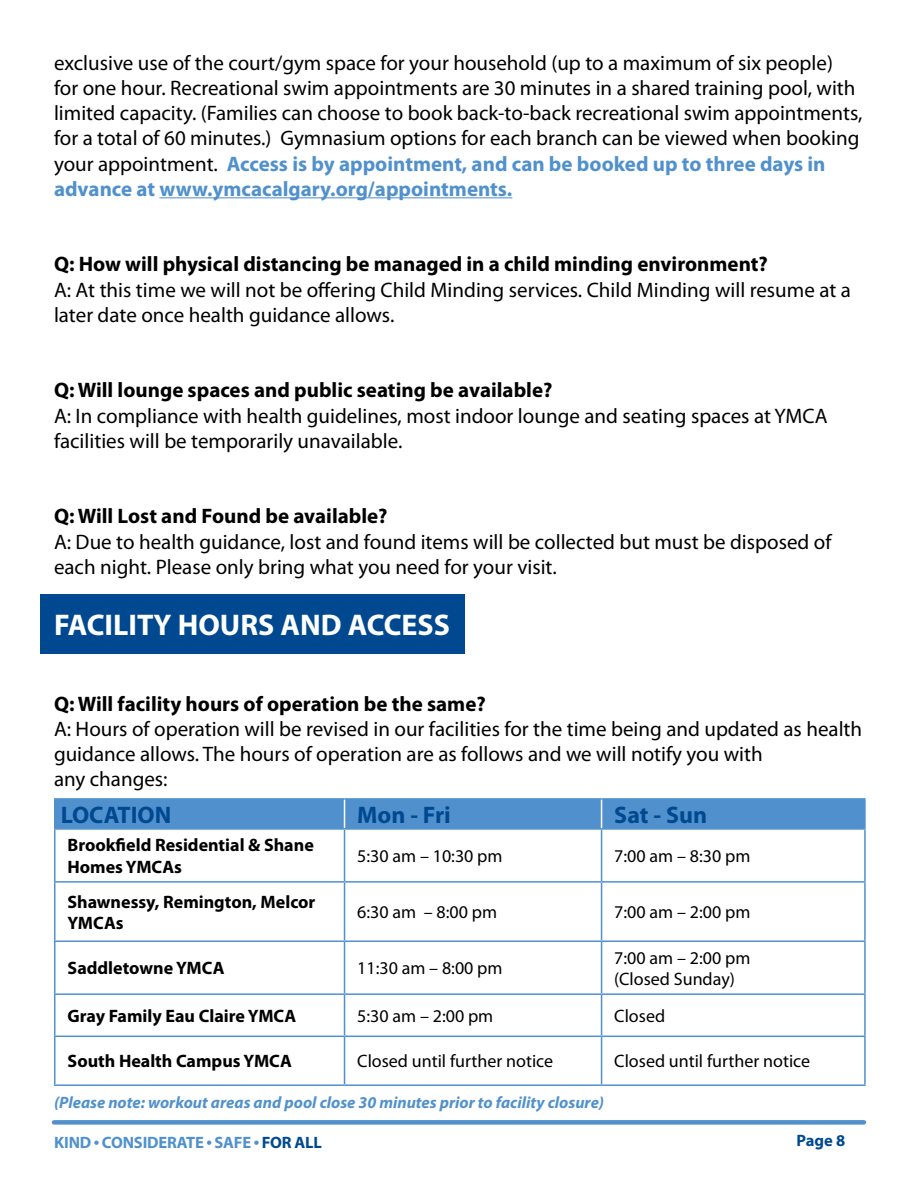
<style>
.page{position:relative;width:918px;height:1188px;background:#fff}
.page>*{position:absolute;margin:0;border:0;box-sizing:border-box;transform-origin:0 0}
.t1{font:700 30px "Myriad Pro";color:#fff}
.t2{font:700 24px "Myriad Pro";color:#004990}
.t3{font:21px/25.2px "Myriad Pro";color:#000}
.t4{font:700 21px "Myriad Pro";color:#000}
.t5{font:18px/21.6px "Myriad Pro";color:#000}
.t6{font:700 18px/21.6px "Myriad Pro";color:#000}
.t7{font:italic 700 16.5px "Myriad Pro";color:#5091cd}
.t8{font:700 16.5px "Myriad Pro";letter-spacing:-.01em;color:#5091cd}
.t9{font:700 16.5px "Myriad Pro";color:#004990}
.s1{font-weight:700;color:#5091cd}
.s2{color:#004990}
</style>
<div class="page">
<div style="left:54px;top:1120px;width:810px;height:5px;background:#5091cd"></div>
<div style="left:40px;top:594px;width:425px;height:60px;background:#004990"></div>
<hr style="left:159px;top:197px;width:353px;height:1px;background:#5091cd">
<hr style="left:54px;top:798px;width:291px;height:2px;background:#5091cd">
<hr style="left:54px;top:800px;width:2px;height:28px;background:#5091cd">
<hr style="left:345px;top:798px;width:257px;height:2px;background:#5091cd">
<hr style="left:602px;top:798px;width:264px;height:2px;background:#5091cd">
<hr style="left:864px;top:800px;width:2px;height:28px;background:#5091cd">
<div style="left:56px;top:799px;width:808px;height:29px;background:#5091cd"></div>
<hr style="left:54px;top:828px;width:291px;height:2px;background:#5091cd">
<hr style="left:54px;top:830px;width:2px;height:51px;background:#5091cd">
<hr style="left:345px;top:828px;width:257px;height:2px;background:#5091cd">
<hr style="left:344px;top:830px;width:1px;height:51px;background:#5091cd">
<hr style="left:602px;top:828px;width:264px;height:2px;background:#5091cd">
<hr style="left:601px;top:830px;width:1px;height:51px;background:#5091cd">
<hr style="left:864px;top:830px;width:2px;height:51px;background:#5091cd">
<hr style="left:54px;top:881px;width:291px;height:2px;background:#5091cd">
<hr style="left:54px;top:883px;width:2px;height:57px;background:#5091cd">
<hr style="left:345px;top:881px;width:257px;height:2px;background:#5091cd">
<hr style="left:344px;top:883px;width:1px;height:57px;background:#5091cd">
<hr style="left:602px;top:881px;width:264px;height:2px;background:#5091cd">
<hr style="left:601px;top:883px;width:1px;height:57px;background:#5091cd">
<hr style="left:864px;top:883px;width:2px;height:57px;background:#5091cd">
<hr style="left:54px;top:940px;width:291px;height:2px;background:#5091cd">
<hr style="left:54px;top:942px;width:2px;height:51px;background:#5091cd">
<hr style="left:345px;top:940px;width:257px;height:2px;background:#5091cd">
<hr style="left:344px;top:942px;width:1px;height:51px;background:#5091cd">
<hr style="left:602px;top:940px;width:264px;height:2px;background:#5091cd">
<hr style="left:601px;top:942px;width:1px;height:51px;background:#5091cd">
<hr style="left:864px;top:942px;width:2px;height:51px;background:#5091cd">
<hr style="left:54px;top:993px;width:291px;height:2px;background:#5091cd">
<hr style="left:54px;top:995px;width:2px;height:41px;background:#5091cd">
<hr style="left:345px;top:993px;width:257px;height:2px;background:#5091cd">
<hr style="left:344px;top:995px;width:1px;height:41px;background:#5091cd">
<hr style="left:602px;top:993px;width:264px;height:2px;background:#5091cd">
<hr style="left:601px;top:995px;width:1px;height:41px;background:#5091cd">
<hr style="left:864px;top:995px;width:2px;height:41px;background:#5091cd">
<hr style="left:54px;top:1036px;width:291px;height:1px;background:#5091cd">
<hr style="left:54px;top:1037px;width:2px;height:47px;background:#5091cd">
<hr style="left:345px;top:1036px;width:257px;height:1px;background:#5091cd">
<hr style="left:344px;top:1037px;width:1px;height:47px;background:#5091cd">
<hr style="left:602px;top:1036px;width:264px;height:1px;background:#5091cd">
<hr style="left:601px;top:1037px;width:1px;height:47px;background:#5091cd">
<hr style="left:864px;top:1037px;width:2px;height:47px;background:#5091cd">
<hr style="left:54px;top:1084px;width:291px;height:2px;background:#5091cd">
<hr style="left:345px;top:1084px;width:257px;height:2px;background:#5091cd">
<hr style="left:602px;top:1084px;width:264px;height:2px;background:#5091cd">
<p class="t3" style="left:54px;top:50px;width:810px">exclusive use of the court/gym space for your household (up to a maximum of six people) for one hour. Recreational swim appointments are 30 minutes in a shared training pool, with limited capacity. (Families can choose to book back-to-back recreational swim appointments, for a total of 60 minutes.) Gymnasium options for each branch can be viewed when booking your appointment. <span class="s1">Access is by appointment, and can be booked up to three days in advance at www.ymcacalgary.org/appointments.</span></p>
<p class="t4" style="left:54px;top:251px;width:715px">Q: How will physical distancing be managed in a child minding environment?</p>
<p class="t3" style="left:54px;top:277px;width:798px">A: At this time we will not be offering Child Minding services. Child Minding will resume at a later date once health guidance allows.</p>
<p class="t4" style="left:54px;top:377px;width:500px">Q: Will lounge spaces and public seating be available?</p>
<p class="t3" style="left:54px;top:403px;width:775px">A: In compliance with health guidelines, most indoor lounge and seating spaces at YMCA facilities will be temporarily unavailable.</p>
<p class="t4" style="left:54px;top:503px;width:335px">Q: Will Lost and Found be available?</p>
<p class="t3" style="left:54px;top:529px;width:779px">A: Due to health guidance, lost and found items will be collected but must be disposed of each night. Please only bring what you need for your visit.</p>
<h1 class="t1" style="left:54px;top:605px;width:397px">FACILITY HOURS AND ACCESS</h1>
<p class="t4" style="left:54px;top:690px;width:433px">Q: Will facility hours of operation be the same?</p>
<p class="t3" style="left:54px;top:716px;width:810px">A: Hours of operation will be revised in our facilities for the time being and updated as health guidance allows. The hours of operation are as follows and we will notify you with<br>any changes:</p>
<p class="t2" style="left:61px;top:799px;width:112px">LOCATION</p>
<p class="t2" style="left:357px;top:799px;width:95px">Mon - Fri</p>
<p class="t2" style="left:614px;top:799px;width:94px">Sat - Sun</p>
<p class="t6" style="left:68px;top:834px;width:248px">Brookfield Residential &amp; Shane<br>Homes YMCAs</p>
<p class="t5" style="left:357px;top:845px;width:147px">5:30 am – 10:30 pm</p>
<p class="t5" style="left:614px;top:845px;width:138px">7:00 am – 8:30 pm</p>
<p class="t6" style="left:67px;top:890px;width:250px">Shawnessy, Remington, Melcor<br>YMCAs</p>
<p class="t5" style="left:357px;top:901px;width:141px">6:30 am – 8:00 pm</p>
<p class="t5" style="left:614px;top:901px;width:138px">7:00 am – 2:00 pm</p>
<p class="t6" style="left:67px;top:957px;width:159px">Saddletowne YMCA</p>
<p class="t5" style="left:357px;top:957px;width:147px">11:30 am – 8:00 pm</p>
<p class="t5" style="left:614px;top:947px;width:138px">7:00 am – 2:00 pm (Closed Sunday)</p>
<p class="t6" style="left:67px;top:1005px;width:230px">Gray Family Eau Claire YMCA</p>
<p class="t5" style="left:357px;top:1005px;width:138px">5:30 am – 2:00 pm</p>
<p class="t5" style="left:614px;top:1005px;width:52px">Closed</p>
<p class="t6" style="left:67px;top:1050px;width:226px">South Health Campus YMCA</p>
<p class="t5" style="left:357px;top:1050px;width:197px">Closed until further notice</p>
<p class="t5" style="left:614px;top:1050px;width:197px">Closed until further notice</p>
<p class="t7" style="left:54px;top:1092px;width:552px">(Please note: workout areas and pool close 30 minutes prior to facility closure)</p>
<p class="t8" style="left:54px;top:1132px;width:269px">KIND • CONSIDERATE • SAFE • <span class="s2">FOR ALL</span></p>
<p class="t9" style="left:796px;top:1130px;width:50px">Page 8</p>
</div>
